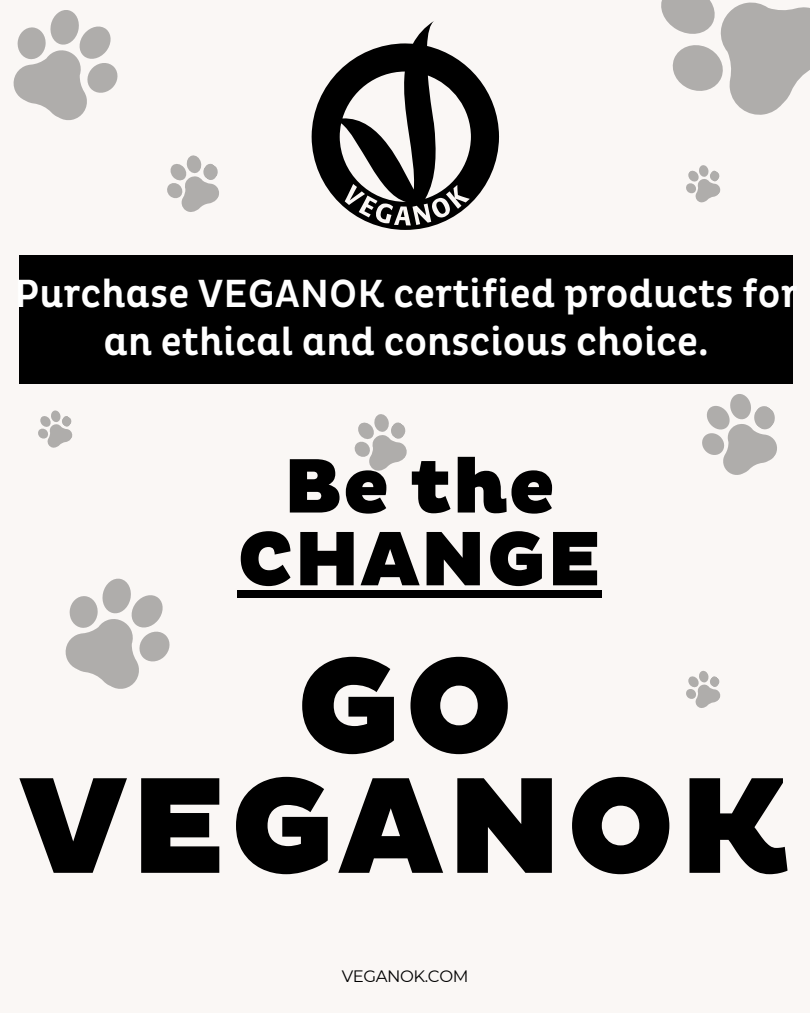
<style>
.page{position:relative;width:810px;height:1013px;background:#fff}
.page>*{position:absolute;margin:0;border:0;box-sizing:border-box;transform-origin:0 0}
.t1{font:900 139px/120px "Pluto";letter-spacing:.015em;color:#000;text-align:center}
.t2{font:900 78.4px/72.8px "Pluto";color:#000;text-align:center}
.t3{font:500 40px/47.2px "Pluto Cond";color:#fff;text-align:center}
.t4{font:16.5px "Montserrat";letter-spacing:-.025em;color:#000}
</style>
<div class="page">
<div style="left:0;top:0;width:810px;height:1012px;background:#faf7f5"></div>
<svg style="left:13px;top:10px;width:104px;height:110px"></svg>
<svg style="left:167px;top:155px;width:52px;height:57px"></svg>
<svg style="left:661px;top:0;width:149px;height:115px"></svg>
<svg style="left:702px;top:394px;width:75px;height:81px"></svg>
<svg style="left:65px;top:578px;width:105px;height:111px"></svg>
<svg style="left:354px;top:414px;width:53px;height:57px"></svg>
<svg style="left:38px;top:410px;width:35px;height:38px"></svg>
<svg style="left:686px;top:670px;width:35px;height:38px"></svg>
<svg style="left:686px;top:165px;width:35px;height:38px"></svg>
<svg style="left:312px;top:21px;width:187px;height:209px"></svg>
<svg style="left:401px;top:209px;width:4px;height:8px"></svg>
<svg style="left:436px;top:201px;width:10px;height:13px"></svg>
<div style="left:237px;top:590px;width:365px;height:7px;background:#000"></div>
<div style="left:20px;top:255px;width:773px;height:128px;background:#000"></div>
<p class="t3" style="left:15px;top:271px;width:785px">Purchase VEGANOK certified products for an ethical and conscious choice.</p>
<h2 class="t2" style="left:237px;top:452px;width:366px">Be the<br>CHANGE</h2>
<h1 class="t1" style="left:19px;top:650px;width:774px">GO<br>VEGANOK</h1>
<p class="t4" style="left:342px;top:966px;width:128px">VEGANOK.COM</p>
</div>
